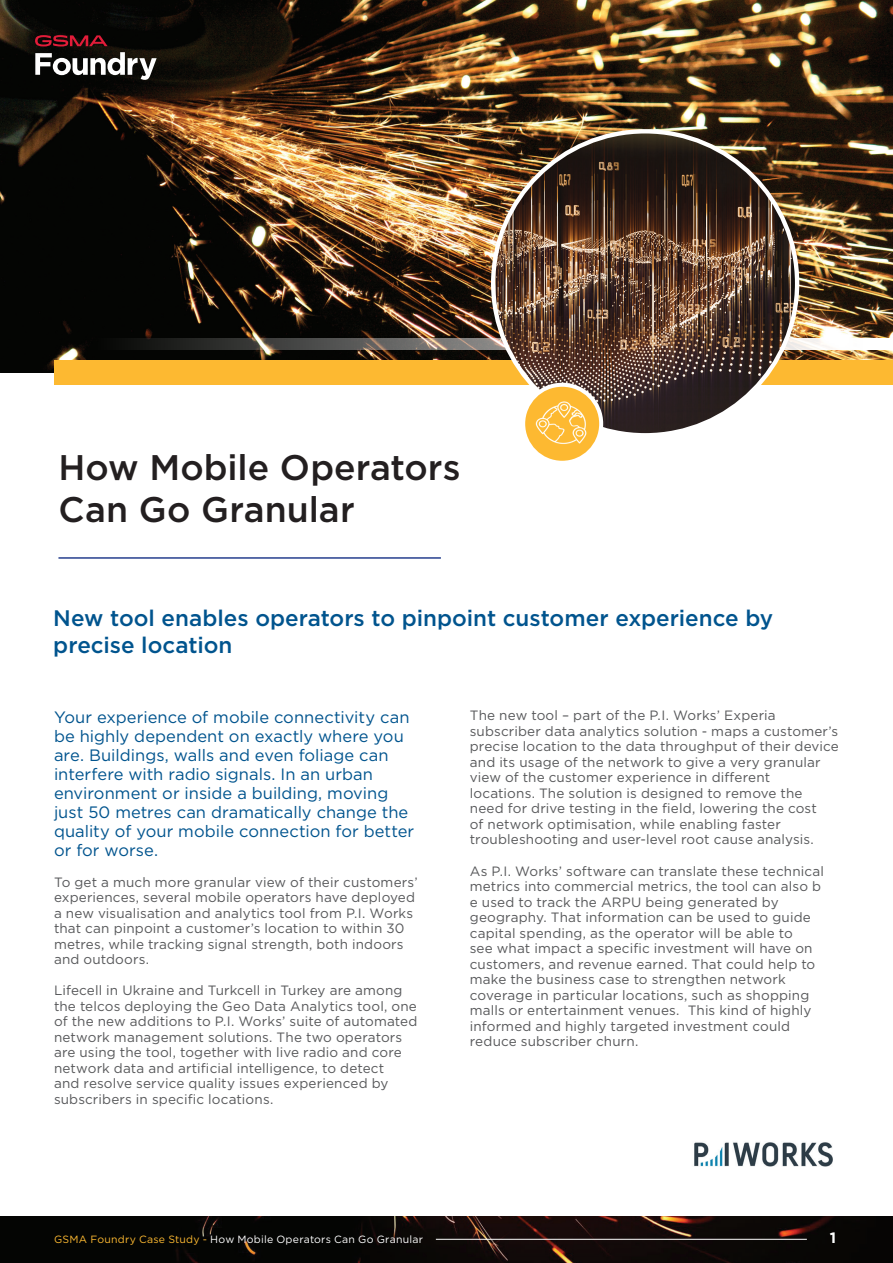
<style>
.page{position:relative;width:893px;height:1263px;background:#fff}
.page>*{position:absolute;margin:0;border:0;box-sizing:border-box;transform-origin:0 0}
.t1{font:500 35.55px/42.6px "Gotham";color:#231f20}
.t2{font:500 22.5px/27px "Gotham";color:#00548e}
.t3{font:16.5px/18.9px "Gotham";color:#00548e}
.t4{font:700 15px "Gotham";color:#fff}
.t5{font:13.5px/15.5px "Gotham";letter-spacing:.01em;color:#57585a}
.t6{font:10.5px "Gotham";letter-spacing:.025em;color:#fff}
.s1{color:#fdb931}
</style>
<div class="page">
<img style="left:0;top:1216px;width:893px;height:47px">
<img style="left:0;top:0;width:893px;height:372px">
<img style="left:694px;top:1142px;width:139px;height:25px">
<hr style="left:58px;top:557px;width:383px;height:2px;background:#253f8e">
<svg style="left:89px;top:339px;width:804px;height:11px"></svg>
<div style="left:54px;top:360px;width:839px;height:25px;background:#fdb931"></div>
<img style="left:493px;top:131px;width:304px;height:304px;border-radius:152px">
<svg style="left:523px;top:385px;width:78px;height:78px"></svg>
<img style="left:530px;top:392px;width:62px;height:62px">
<div style="left:521px;top:383px;width:82px;height:82px;border:4px solid #fff;border-radius:50%"></div>
<hr style="left:436px;top:1239px;width:371px;height:1px;background:#fff">
<svg style="left:35px;top:52px;width:122px;height:28px"></svg>
<svg style="left:35px;top:35px;width:73px;height:11px"></svg>
<h1 class="t1" style="left:58px;top:445px;width:403px">How Mobile Operators<br>Can Go Granular</h1>
<h2 class="t2" style="left:53px;top:605px;width:722px">New tool enables operators to pinpoint customer experience by precise location</h2>
<p class="t3" style="left:54px;top:707px;width:362px">Your experience of mobile connectivity can be highly dependent on exactly where you are. Buildings, walls and even foliage can interfere with radio signals. In an urban environment or inside a building, moving just 50 metres can dramatically change the quality of your mobile connection for better or for worse.</p>
<p class="t5" style="left:54px;top:874px;width:365px">To get a much more granular view of their customers’ experiences, several mobile operators have deployed a new visualisation and analytics tool from P.I. Works that can pinpoint a customer’s location to within 30 metres, while tracking signal strength, both indoors and outdoors.</p>
<p class="t5" style="left:54px;top:982px;width:365px">Lifecell in Ukraine and Turkcell in Turkey are among the telcos deploying the Geo Data Analytics tool, one of the new additions to P.I. Works’ suite of automated network management solutions. The two operators are using the tool, together with live radio and core network data and artificial intelligence, to detect<br>and resolve service quality issues experienced by subscribers in specific locations.</p>
<p class="t5" style="left:470px;top:707px;width:371px">The new tool – part of the P.I. Works’ Experia subscriber data analytics solution - maps a customer’s precise location to the data throughput of their device and its usage of the network to give a very granular view of the customer experience in different<br>locations. The solution is designed to remove the need for drive testing in the field, lowering the cost<br>of network optimisation, while enabling faster troubleshooting and user-level root cause analysis.</p>
<p class="t5" style="left:470px;top:863px;width:356px">As P.I. Works’ software can translate these technical metrics into commercial metrics, the tool can also b e used to track the ARPU being generated by geography. That information can be used to guide capital spending, as the operator will be able to<br>see what impact a specific investment will have on customers, and revenue earned. That could help to make the business case to strengthen network coverage in particular locations, such as shopping malls or entertainment venues. This kind of highly informed and highly targeted investment could reduce subscriber churn.</p>
<p class="t6" style="left:54px;top:1233px;width:370px"><span class="s1">GSMA Foundry Case Study -</span> How Mobile Operators Can Go Granular</p>
<p class="t4" style="left:830px;top:1227px;width:8px">1</p>
</div>
